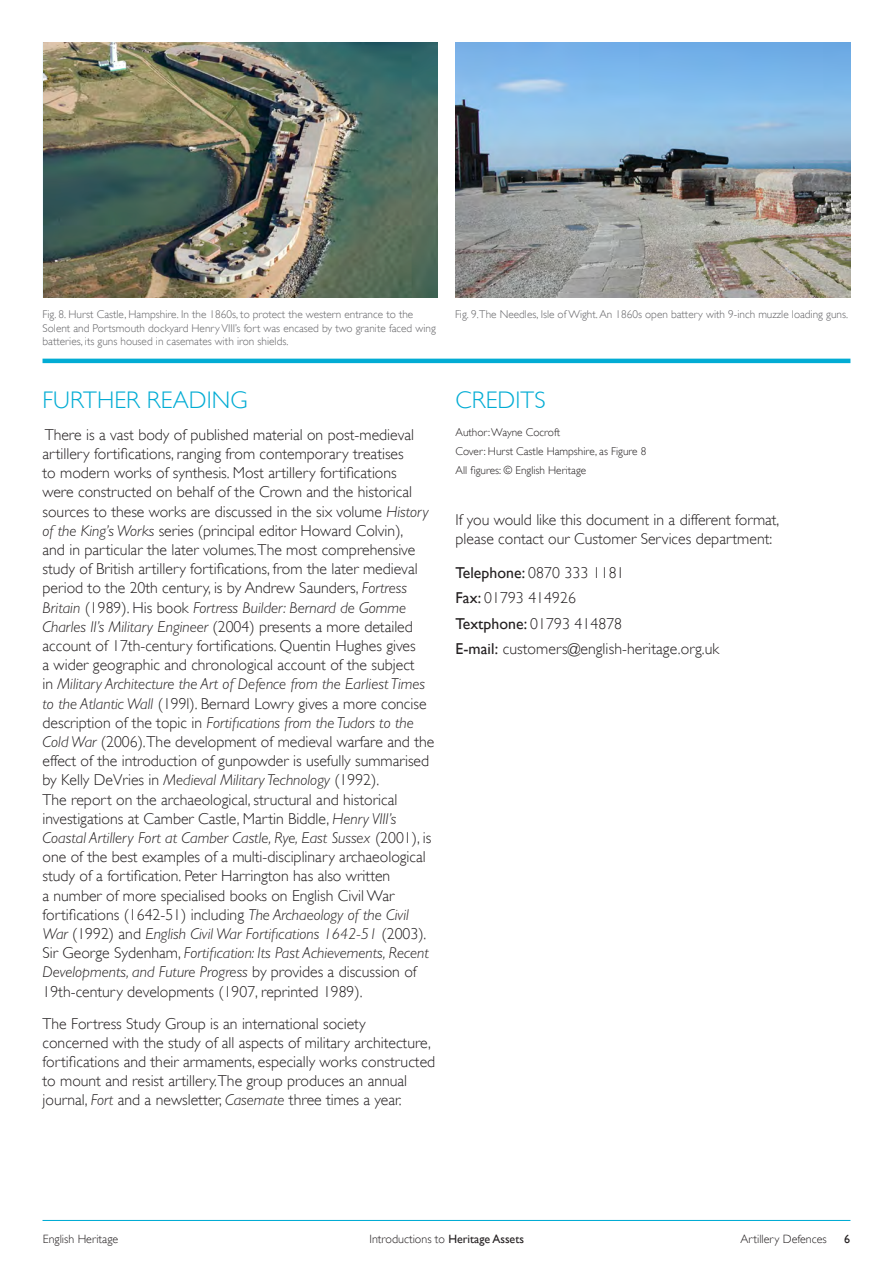
<style>
.page{position:relative;width:893px;height:1263px;background:#fff}
.page>*{position:absolute;margin:0;border:0;box-sizing:border-box;transform-origin:0 0}
.Body_copy{font:300 24px "Gill Sans";letter-spacing:.005em;color:#02acd4}
.Body_copy-2{font:300 15.75px/19.2px "Gill Sans";color:#231f20}
.Image_Captions{font:300 15.75px/18.9px "Gill Sans";color:#231f20}
.t1{font:300 12px "Gill Sans";color:#231f20}
.t2{font:12px "Gill Sans";color:#231f20}
.Image_Captions-2{font:300 11.25px/13.5px "Gill Sans";color:#636366}
.Image_Captions-3{font:300 11.25px "Gill Sans";color:#231f20}
.s1{font-family:"Gill Sans CE";font-style:italic}
.s2{font-weight:400}
</style>
<div class="page">
<hr style="left:43px;top:1220px;width:807px;height:1px;background:#02acd4">
<hr style="left:43px;top:359px;width:807px;height:4px;background:#02acd4">
<img style="left:43px;top:43px;width:395px;height:255px">
<img style="left:455px;top:43px;width:395px;height:255px">
<p class="Image_Captions-2" style="left:43px;top:307px;width:395px">Fig. 8. Hurst Castle, Hampshire. In the 1860s, to protect the western entrance to the<br>Solent and Portsmouth dockyard Henry VIII’s fort was encased by two granite faced wing batteries, its guns housed in casemates with iron shields.</p>
<p class="Body_copy" style="left:43px;top:386px;width:207px">FURTHER READING</p>
<p class="Body_copy-2" style="left:43px;top:425px;width:393px">There is a vast body of published material on post-medieval artillery fortifications, ranging from contemporary treatises<br>to modern works of synthesis. Most artillery fortifications<br>were constructed on behalf of the Crown and the historical sources to these works are discussed in the six volume <span class="s1">History of the King’s Works</span> series (principal editor Howard Colvin),<br>and in particular the later volumes.The most comprehensive study of British artillery fortifications, from the later medieval period to the 20th century, is by Andrew Saunders, <span class="s1">Fortress Britain</span> (1989). His book <span class="s1">Fortress Builder: Bernard de Gomme Charles II’s Military Engineer</span> (2004) presents a more detailed account of 17th-century fortifications. Quentin Hughes gives<br>a wider geographic and chronological account of the subject<br>in <span class="s1">Military Architecture the Art of Defence from the Earliest Times to the Atlantic Wall</span> (199l). Bernard Lowry gives a more concise description of the topic in <span class="s1">Fortifications from the Tudors to the Cold War</span> (2006).The development of medieval warfare and the effect of the introduction of gunpowder is usefully summarised by Kelly DeVries in <span class="s1">Medieval Military Technology</span> (1992).<br>The report on the archaeological, structural and historical investigations at Camber Castle, Martin Biddle, <span class="s1">Henry VIII’s Coastal Artillery Fort at Camber Castle, Rye, East Sussex</span> (2001), is one of the best examples of a multi-disciplinary archaeological study of a fortification. Peter Harrington has also written<br>a number of more specialised books on English Civil War fortifications (1642-51) including <span class="s1">The Archaeology of the Civil War</span> (1992) and <span class="s1">English Civil War Fortifications 1642-51</span> (2003).<br>Sir George Sydenham, <span class="s1">Fortification: Its Past Achievements, Recent Developments, and Future Progress</span> by provides a discussion of 19th-century developments (1907, reprinted 1989).</p>
<p class="Body_copy-2" style="left:43px;top:1014px;width:394px">The Fortress Study Group is an international society concerned with the study of all aspects of military architecture, fortifications and their armaments, especially works constructed to mount and resist artillery.The group produces an annual journal, <span class="s1">Fort</span> and a newsletter, <span class="s1">Casemate</span> three times a year.</p>
<p class="Image_Captions-2" style="left:455px;top:307px;width:394px">Fig. 9.The Needles, Isle of Wight. An 1860s open battery with 9-inch muzzle loading guns.</p>
<p class="Body_copy" style="left:455px;top:386px;width:92px">CREDITS</p>
<p class="Image_Captions-3" style="left:455px;top:425px;width:106px">Author: Wayne Cocroft</p>
<p class="Image_Captions-3" style="left:455px;top:445px;width:192px">Cover: Hurst Castle Hampshire, as Figure 8</p>
<p class="Image_Captions-3" style="left:455px;top:464px;width:132px">All figures: © English Heritage</p>
<p class="Image_Captions" style="left:455px;top:510px;width:325px">If you would like this document in a different format, please contact our Customer Services department:</p>
<p class="Image_Captions" style="left:455px;top:563px;width:170px"><span class="s2">Telephone:</span> 0870 333 1181</p>
<p class="Image_Captions" style="left:455px;top:588px;width:122px"><span class="s2">Fax:</span> 01793 414926</p>
<p class="Image_Captions" style="left:455px;top:614px;width:168px"><span class="s2">Textphone:</span> 01793 414878</p>
<p class="Image_Captions" style="left:455px;top:639px;width:265px"><span class="s2">E-mail:</span> customers@english-heritage.org.uk</p>
<p class="t1" style="left:43px;top:1232px;width:77px">English Heritage</p>
<p class="t1" style="left:370px;top:1232px;width:156px">Introductions to <span class="s2">Heritage Assets</span></p>
<p class="t2" style="left:844px;top:1231px;width:7px">6</p>
<p class="t1" style="left:740px;top:1232px;width:88px">Artillery Defences</p>
</div>
